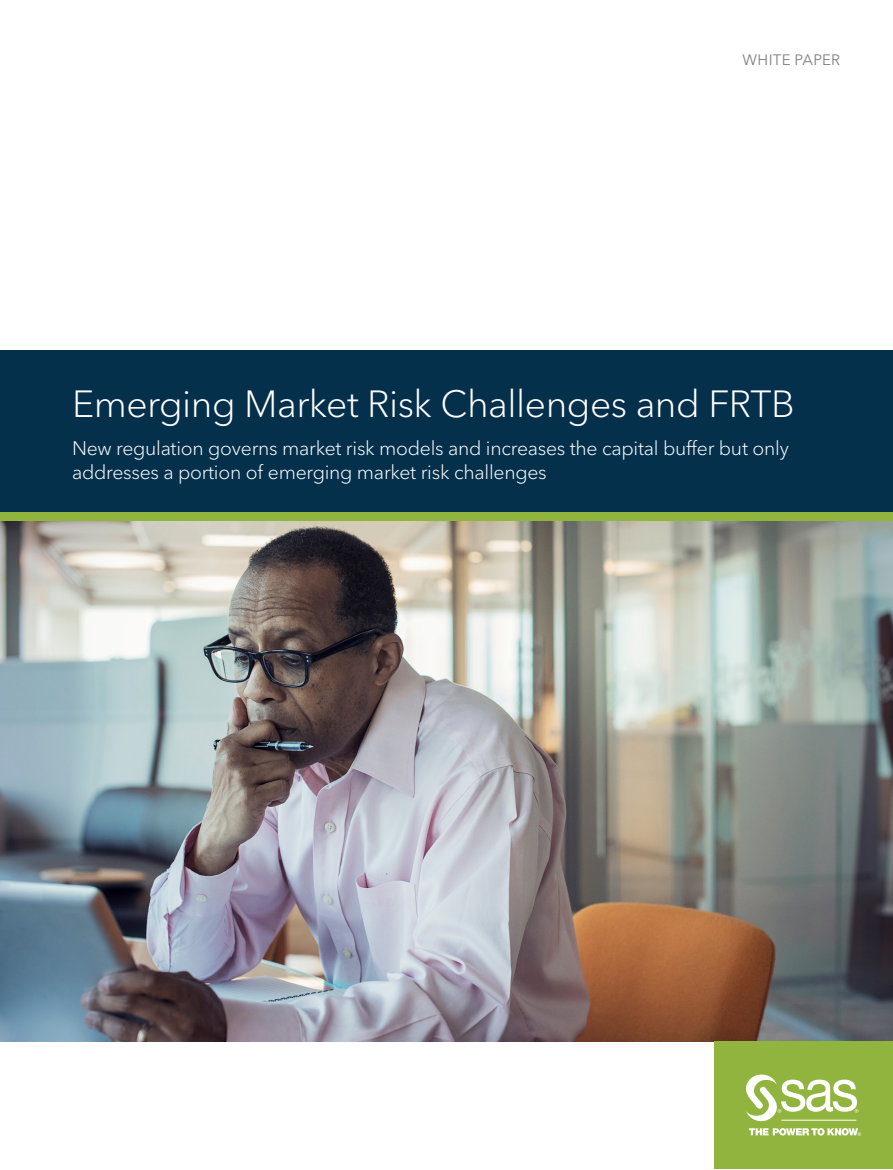
<style>
.page{position:relative;width:893px;height:1170px;background:#fff}
.page>*{position:absolute;margin:0;border:0;box-sizing:border-box;transform-origin:0 0}
.t1{font:300 37.5px "Avenir Next W1 G";letter-spacing:-.01em;color:#fff}
.t2{font:300 19.5px/24px "Avenir Next W1 G";letter-spacing:-.015em;color:#fff}
.t3{font:15px "Avenir Next W1 G";letter-spacing:.02em;color:#828181}
</style>
<div class="page">
<img style="left:0;top:521px;width:893px;height:520px">
<div style="left:0;top:350px;width:893px;height:162px;background:#04304b"></div>
<div style="left:0;top:512px;width:893px;height:9px;background:#90b43e"></div>
<div style="left:714px;top:1041px;width:179px;height:127px;background:#90b43e"></div>
<svg style="left:746px;top:1074px;width:116px;height:61px"></svg>
<hr style="left:781px;top:1119px;width:75px;height:1px;background:#fff">
<p class="t3" style="left:743px;top:51px;width:99px">WHITE PAPER</p>
<h1 class="t1" style="left:72px;top:382px;width:724px">Emerging Market Risk Challenges and FRTB</h1>
<p class="t2" style="left:72px;top:436px;width:718px">New regulation governs market risk models and increases the capital buffer but only addresses a portion of emerging market risk challenges</p>
</div>
